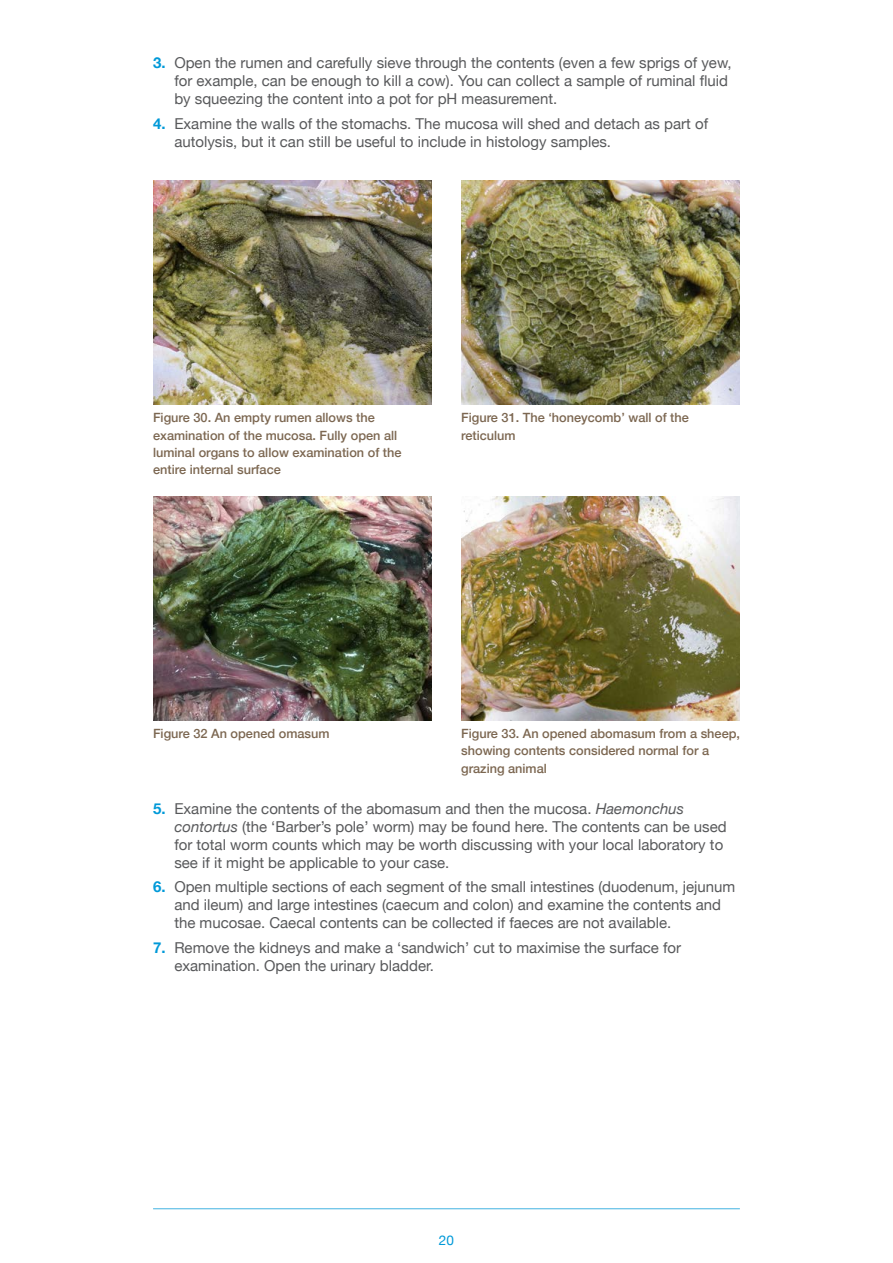
<style>
.page{position:relative;width:893px;height:1263px;background:#fff}
.page>*{position:absolute;margin:0;border:0;box-sizing:border-box;transform-origin:0 0}
.t1{font:15px/18px "Helvetica Neue";color:#58595b}
.t2{font:13.5px "Helvetica Neue";color:#0099d8}
.MAIN_CAPTION_2019{font:500 12.75px/17.2px "Helvetica Neue";color:#7c6751}
.s1{font-weight:700;color:#0099d8}
.s2{font-style:italic}
</style>
<div class="page">
<hr style="left:153px;top:1208px;width:587px;height:1px;background:#0099d8">
<img style="left:153px;top:181px;width:279px;height:223px">
<img style="left:461px;top:181px;width:279px;height:223px">
<img style="left:153px;top:496px;width:279px;height:224px">
<img style="left:461px;top:496px;width:279px;height:224px">
<p class="t1" style="left:174px;top:55px;width:559px;text-indent:-21px"><span class="s1">3.</span> Open the rumen and carefully sieve through the contents (even a few sprigs of yew, for example, can be enough to kill a cow). You can collect a sample of ruminal fluid by squeezing the content into a pot for pH measurement.</p>
<p class="t1" style="left:174px;top:115px;width:535px;text-indent:-21px"><span class="s1">4.</span> Examine the walls of the stomachs. The mucosa will shed and detach as part of autolysis, but it can still be useful to include in histology samples.</p>
<p class="MAIN_CAPTION_2019" style="left:153px;top:408px;width:250px">Figure 30. An empty rumen allows the examination of the mucosa. Fully open all luminal organs to allow examination of the entire internal surface</p>
<p class="MAIN_CAPTION_2019" style="left:461px;top:408px;width:229px">Figure 31. The ‘honeycomb’ wall of the reticulum</p>
<p class="MAIN_CAPTION_2019" style="left:153px;top:724px;width:178px">Figure 32 An opened omasum</p>
<p class="MAIN_CAPTION_2019" style="left:461px;top:724px;width:280px">Figure 33. An opened abomasum from a sheep, showing contents considered normal for a grazing animal</p>
<p class="t1" style="left:174px;top:800px;width:554px;text-indent:-21px"><span class="s1">5.</span> Examine the contents of the abomasum and then the mucosa. <span class="s2">Haemonchus contortus</span> (the ‘Barber’s pole’ worm) may be found here. The contents can be used for total worm counts which may be worth discussing with your local laboratory to see if it might be applicable to your case.</p>
<p class="t1" style="left:174px;top:879px;width:563px;text-indent:-21px"><span class="s1">6.</span> Open multiple sections of each segment of the small intestines (duodenum, jejunum and ileum) and large intestines (caecum and colon) and examine the contents and the mucosae. Caecal contents can be collected if faeces are not available.</p>
<p class="t1" style="left:174px;top:939px;width:508px;text-indent:-21px"><span class="s1">7.</span> Remove the kidneys and make a ‘sandwich’ cut to maximise the surface for examination. Open the urinary bladder.</p>
<p class="t2" style="left:439px;top:1230px;width:17px">20</p>
</div>
